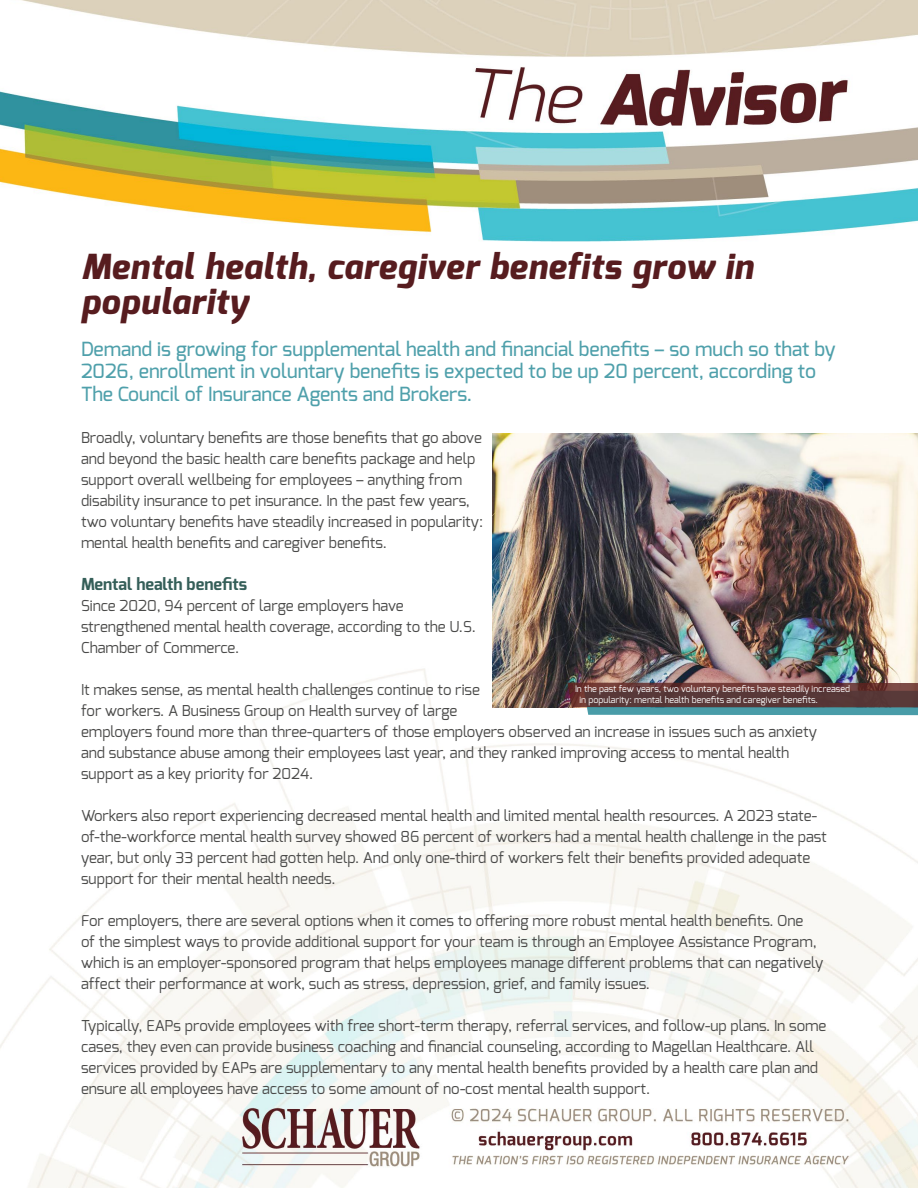
<style>
.page{position:relative;width:918px;height:1188px;background:#fff}
.page>*{position:absolute;margin:0;border:0;box-sizing:border-box;transform-origin:0 0}
.t1{font:italic 800 34.5px/34.5px "Exo";letter-spacing:.025em;color:#571c1f}
.t2{font:500 19.5px/22.5px "Exo";color:#4fa0ab}
.t3{font:700 16.5px "Exo";color:#355f59}
.t4{font:15px/21px "Exo";color:#4a4a49}
.t5{font:9px/10.5px "Exo";color:#fff}
</style>
<div class="page">
<img style="left:0;top:0;width:918px;height:1188px">
<img style="left:492px;top:434px;width:426px;height:273px">
<svg style="left:567px;top:683px;width:351px;height:32px;background:#5c5153"></svg>
<h1 class="t1" style="left:81px;top:250px;width:673px">Mental health, caregiver benefits grow in popularity</h1>
<h2 class="t2" style="left:81px;top:337px;width:756px">Demand is growing for supplemental health and financial benefits – so much so that by<br>2026, enrollment in voluntary benefits is expected to be up 20 percent, according to<br>The Council of Insurance Agents and Brokers.</h2>
<p class="t4" style="left:81px;top:427px;width:404px">Broadly, voluntary benefits are those benefits that go above and beyond the basic health care benefits package and help support overall wellbeing for employees – anything from disability insurance to pet insurance. In the past few years, two voluntary benefits have steadily increased in popularity: mental health benefits and caregiver benefits.</p>
<p class="t3" style="left:81px;top:573px;width:168px">Mental health benefits</p>
<p class="t4" style="left:81px;top:595px;width:396px">Since 2020, 94 percent of large employers have strengthened mental health coverage, according to the U.S.<br>Chamber of Commerce.</p>
<p class="t4" style="left:81px;top:679px;width:738px">It makes sense, as mental health challenges continue to rise<br>for workers. A Business Group on Health survey of large<br>employers found more than three-quarters of those employers observed an increase in issues such as anxiety and substance abuse among their employees last year, and they ranked improving access to mental health support as a key priority for 2024.</p>
<p class="t4" style="left:81px;top:805px;width:747px">Workers also report experiencing decreased mental health and limited mental health resources. A 2023 state&shy;of-the-workforce mental health survey showed 86 percent of workers had a mental health challenge in the past year, but only 33 percent had gotten help. And only one-third of workers felt their benefits provided adequate support for their mental health needs.</p>
<p class="t4" style="left:81px;top:910px;width:744px">For employers, there are several options when it comes to offering more robust mental health benefits. One<br>of the simplest ways to provide additional support for your team is through an Employee Assistance Program, which is an employer-sponsored program that helps employees manage different problems that can negatively affect their performance at work, such as stress, depression, grief, and family issues.</p>
<p class="t4" style="left:81px;top:1015px;width:747px">Typically, EAPs provide employees with free short-term therapy, referral services, and follow-up plans. In some cases, they even can provide business coaching and financial counseling, according to Magellan Healthcare. All services provided by EAPs are supplementary to any mental health benefits provided by a health care plan and ensure all employees have access to some amount of no-cost mental health support.</p>
<p class="t5" style="left:580px;top:684px;width:272px;text-indent:-4px">In the past few years, two voluntary benefits have steadily increased in popularity: mental health benefits and caregiver benefits.</p>
</div>
